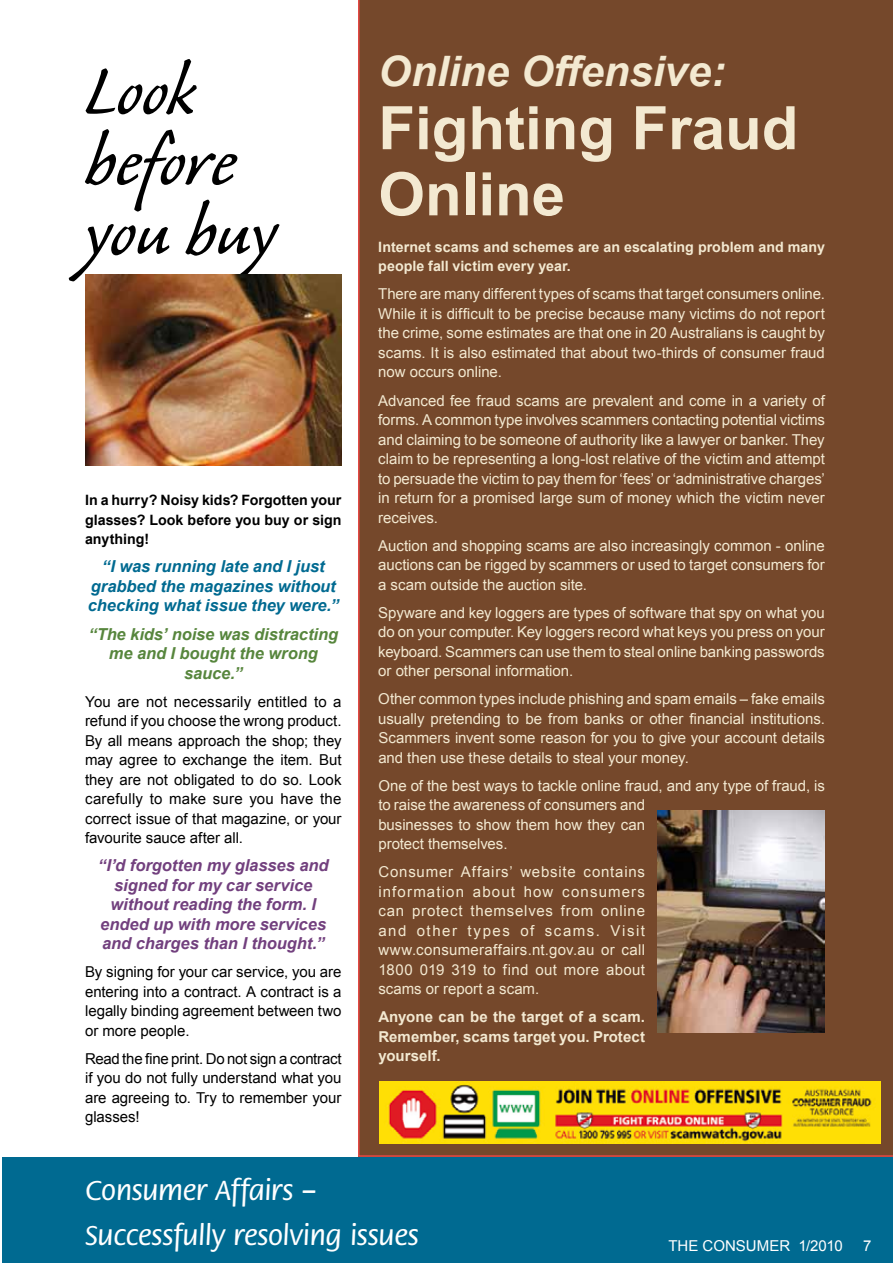
<style>
.page{position:relative;width:893px;height:1263px;background:#fff}
.page>*{position:absolute;margin:0;border:0;box-sizing:border-box;transform-origin:0 0}
.t1{font:87px/70.5px "Caliban Std";color:#000}
.t2{font:700 60px/66.2px "Arial";color:#f3e9d1}
.t3{font:italic 700 42px "Arial";color:#f3e9d1}
.t4{font:500 30px/45px "Flora Std";letter-spacing:-.015em;color:#fff}
.t5{font:italic 700 16.5px/19.5px "Arial";letter-spacing:-.005em;color:#72407e;text-align:center}
.t6{font:italic 700 16.5px/19.5px "Arial";letter-spacing:-.005em;color:#006a91;text-align:center}
.t7{font:italic 700 16.5px/19.5px "Arial";letter-spacing:-.005em;color:#57863d;text-align:center}
.t8{font:15px/19.5px "Arial";color:#f3e9d1;text-align:justify}
.t9{font:15px/19.5px "Arial";letter-spacing:-.005em;color:#000;text-align:justify}
.t10{font:700 15px/19.5px "Arial";letter-spacing:.005em;color:#f3e9d1;text-align:justify}
.t11{font:15px "Arial";color:#fff}
.t12{font:700 14.25px/19.5px "Arial";color:#f3e9d1}
.t13{font:700 14.25px/19.5px "Arial";color:#000;text-align:justify}
</style>
<div class="page">
<div style="left:2px;top:1157px;width:891px;height:106px;background:#006a91"></div>
<div style="left:358px;top:0;width:535px;height:1157px;background:#75482b"></div>
<img style="left:85px;top:274px;width:256px;height:192px">
<img style="left:658px;top:810px;width:167px;height:223px">
<img style="left:379px;top:1081px;width:501px;height:62px">
<h1 class="t1" style="left:85px;top:59px;width:192px">Look before you buy</h1>
<p class="t13" style="left:85px;top:491px;width:258px">In a hurry? Noisy kids? Forgotten your glasses? Look before you buy or sign anything!</p>
<p class="t6" style="left:88px;top:557px;width:252px">“I was running late and I just grabbed the magazines without checking what issue they were.”</p>
<p class="t7" style="left:88px;top:624px;width:251px">“The kids’ noise was distracting me and I bought the wrong sauce.”</p>
<p class="t9" style="left:85px;top:691px;width:258px">You are not necessarily entitled to a refund if you choose the wrong product.<br>By all means approach the shop; they may agree to exchange the item. But they are not obligated to do so. Look carefully to make sure you have the correct issue of that magazine, or your favourite sauce after all.</p>
<p class="t5" style="left:98px;top:856px;width:232px">“I’d forgotten my glasses and signed for my car service without reading the form. I ended up with more services and charges than I thought.”</p>
<p class="t9" style="left:85px;top:962px;width:258px">By signing for your car service, you are entering into a contract. A contract is a legally binding agreement between two or more people.</p>
<p class="t9" style="left:85px;top:1049px;width:258px">Read the fine print. Do not sign a contract if you do not fully understand what you are agreeing to. Try to remember your glasses!</p>
<h3 class="t3" style="left:378px;top:48px;width:348px">Online Offensive:</h3>
<h2 class="t2" style="left:378px;top:95px;width:421px">Fighting Fraud<br>Online</h2>
<p class="t12" style="left:378px;top:237px;width:448px">Internet scams and schemes are an escalating problem and many people fall victim every year.</p>
<p class="t8" style="left:378px;top:284px;width:448px">There are many different types of scams that target consumers online.<br>While it is difficult to be precise because many victims do not report the crime, some estimates are that one in 20 Australians is caught by scams. It is also estimated that about two-thirds of consumer fraud now occurs online.</p>
<p class="t8" style="left:378px;top:390px;width:448px">Advanced fee fraud scams are prevalent and come in a variety of forms. A common type involves scammers contacting potential victims and claiming to be someone of authority like a lawyer or banker. They claim to be representing a long-lost relative of the victim and attempt to persuade the victim to pay them for ‘fees’ or ‘administrative charges’ in return for a promised large sum of money which the victim never receives.</p>
<p class="t8" style="left:378px;top:536px;width:448px">Auction and shopping scams are also increasingly common - online auctions can be rigged by scammers or used to target consumers for a scam outside the auction site.</p>
<p class="t8" style="left:378px;top:603px;width:448px">Spyware and key loggers are types of software that spy on what you do on your computer. Key loggers record what keys you press on your keyboard. Scammers can use them to steal online banking passwords or other personal information.</p>
<p class="t8" style="left:378px;top:689px;width:448px">Other common types include phishing and spam emails – fake emails usually pretending to be from banks or other financial institutions.<br>Scammers invent some reason for you to give your account details and then use these details to steal your money.</p>
<p class="t8" style="left:378px;top:776px;width:448px;text-align:left">One of the best ways to tackle online fraud, and any type of fraud, is to raise the awareness of consumers and<br>businesses to show them how they can<br>protect themselves.</p>
<p class="t8" style="left:378px;top:862px;width:268px">Consumer Affairs’ website contains information about how consumers can protect themselves from online and other types of scams. Visit www.consumeraffairs.nt.gov.au or call 1800 019 319 to find out more about scams or report a scam.</p>
<p class="t10" style="left:378px;top:1007px;width:268px">Anyone can be the target of a scam.<br>Remember, scams target you. Protect yourself.</p>
<h3 class="t4" style="left:85px;top:1168px;width:335px">Consumer Affairs –<br>Successfully resolving issues</h3>
<p class="t11" style="left:668px;top:1237px;width:176px">THE CONSUMER 1/2010</p>
<p class="t11" style="left:863px;top:1237px;width:10px">7</p>
</div>
